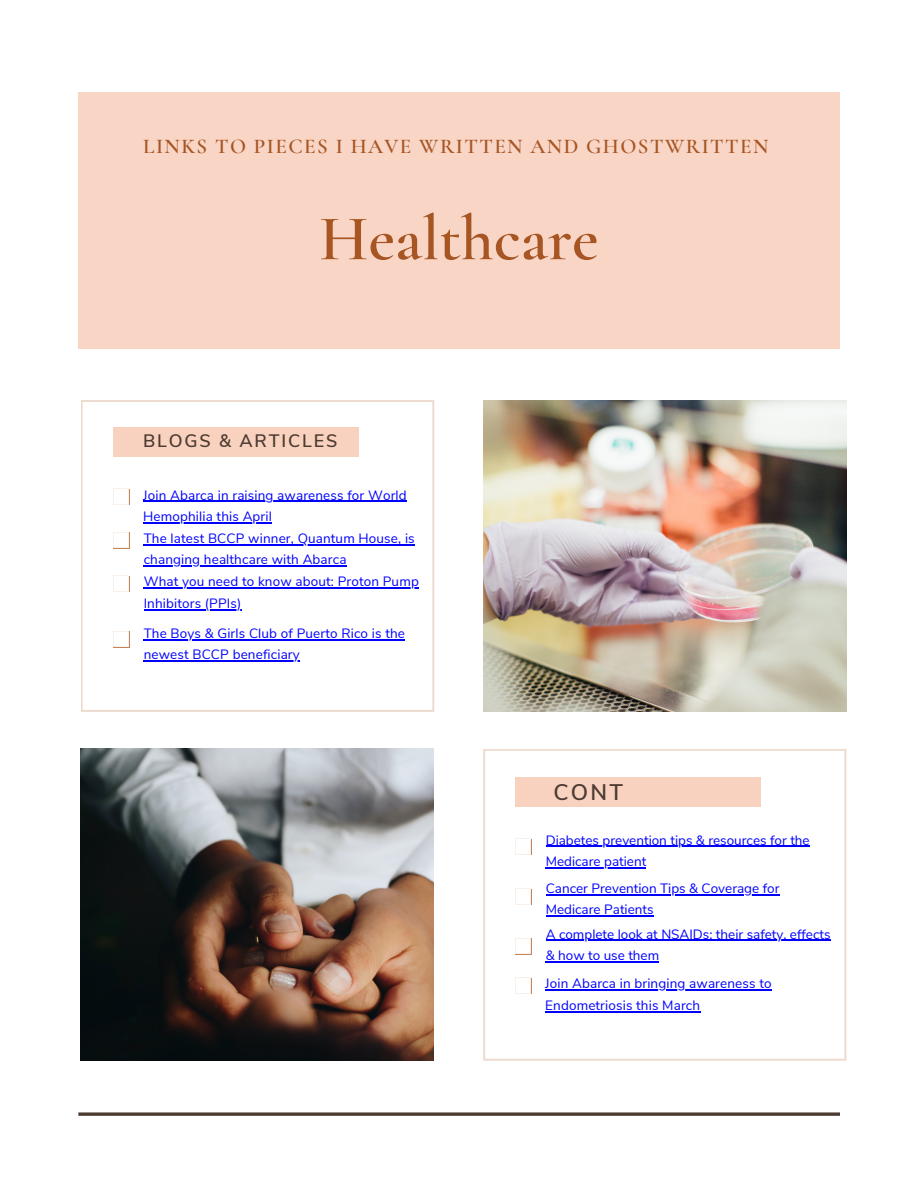
<style>
.page{position:relative;width:918px;height:1188px;background:#fff}
.page>*{position:absolute;margin:0;border:0;box-sizing:border-box;transform-origin:0 0}
.t1{font:600 64.5px "Cormorant Garamond";color:#a65523}
.t2{font:600 22.5px "Nunito Sans";color:#4b3b31}
.t3{font:600 21px "Cormorant Garamond";letter-spacing:.07em;color:#a65523}
.t4{font:600 18px "Nunito Sans";letter-spacing:.1em;color:#4b3b31}
.t5{font:13.5px/21.3px "Nunito Sans";letter-spacing:.01em;color:#00f}
</style>
<div class="page">
<svg style="left:81px;top:400px;width:353px;height:312px"></svg>
<svg style="left:483px;top:749px;width:363px;height:312px"></svg>
<div style="left:113px;top:427px;width:245px;height:30px;background:#f9d1bf"></div>
<div style="left:515px;top:777px;width:245px;height:30px;background:#f9d1bf"></div>
<img style="left:483px;top:400px;width:364px;height:312px">
<img style="left:81px;top:749px;width:353px;height:311px">
<svg style="left:78px;top:1112px;width:762px;height:4px;background:#665950"></svg>
<div style="left:78px;top:92px;width:762px;height:256px;background:#f9d1bf"></div>
<div style="left:114px;top:489px;width:15px;height:16px;background:#f8f0ea"></div>
<svg style="left:113px;top:489px;width:15px;height:15px"></svg>
<div style="left:516px;top:839px;width:15px;height:16px;background:#f7efea"></div>
<svg style="left:515px;top:839px;width:15px;height:15px"></svg>
<svg style="left:113px;top:532px;width:16px;height:16px"></svg>
<div style="left:516px;top:889px;width:15px;height:16px;background:#f8f0ea"></div>
<svg style="left:515px;top:889px;width:15px;height:15px"></svg>
<div style="left:114px;top:576px;width:15px;height:16px;background:#f8f0ea"></div>
<svg style="left:113px;top:576px;width:15px;height:15px"></svg>
<svg style="left:515px;top:938px;width:16px;height:16px"></svg>
<svg style="left:113px;top:631px;width:16px;height:16px"></svg>
<div style="left:516px;top:978px;width:15px;height:16px;background:#f8f0ea"></div>
<svg style="left:515px;top:978px;width:15px;height:15px"></svg>
<hr style="left:143px;top:501px;width:264px;height:1px;background:#00f">
<hr style="left:143px;top:522px;width:129px;height:1px;background:#00f">
<hr style="left:546px;top:846px;width:264px;height:1px;background:#00f">
<hr style="left:546px;top:867px;width:100px;height:1px;background:#00f">
<hr style="left:546px;top:894px;width:233px;height:1px;background:#00f">
<hr style="left:546px;top:916px;width:108px;height:1px;background:#00f">
<hr style="left:546px;top:940px;width:285px;height:1px;background:#00f">
<hr style="left:546px;top:961px;width:113px;height:1px;background:#00f">
<hr style="left:144px;top:544px;width:271px;height:1px;background:#00f">
<hr style="left:144px;top:565px;width:203px;height:2px;background:#00f">
<hr style="left:144px;top:588px;width:275px;height:1px;background:#00f">
<hr style="left:144px;top:609px;width:98px;height:1px;background:#00f">
<hr style="left:144px;top:639px;width:261px;height:1px;background:#00f">
<hr style="left:144px;top:660px;width:156px;height:2px;background:#00f">
<hr style="left:545px;top:990px;width:227px;height:1px;background:#00f">
<hr style="left:545px;top:1011px;width:155px;height:1px;background:#00f">
<h3 class="t3" style="left:143px;top:134px;width:627px">LINKS TO PIECES I HAVE WRITTEN AND GHOSTWRITTEN</h3>
<h1 class="t1" style="left:319px;top:200px;width:281px">Healthcare</h1>
<h3 class="t4" style="left:143px;top:428px;width:196px">BLOGS &amp; ARTICLES</h3>
<p class="t5" style="left:143px;top:484px;width:265px">Join Abarca in raising awareness for World<br>Hemophilia this April</p>
<p class="t5" style="left:144px;top:528px;width:277px">The latest BCCP winner, Quantum House, is changing healthcare with Abarca<br>What you need to know about: Proton Pump Inhibitors (PPIs)</p>
<p class="t5" style="left:144px;top:623px;width:263px">The Boys &amp; Girls Club of Puerto Rico is the newest BCCP beneficiary</p>
<h2 class="t2" style="left:553px;top:777px;width:71px">CONT</h2>
<p class="t5" style="left:546px;top:830px;width:265px">Diabetes prevention tips &amp; resources for the<br>Medicare patient</p>
<p class="t5" style="left:546px;top:878px;width:235px">Cancer Prevention Tips &amp; Coverage for<br>Medicare Patients</p>
<p class="t5" style="left:546px;top:923px;width:286px">A complete look at NSAIDs: their safety, effects &amp; how to use them</p>
<p class="t5" style="left:545px;top:973px;width:228px">Join Abarca in bringing awareness to<br>Endometriosis this March</p>
</div>
